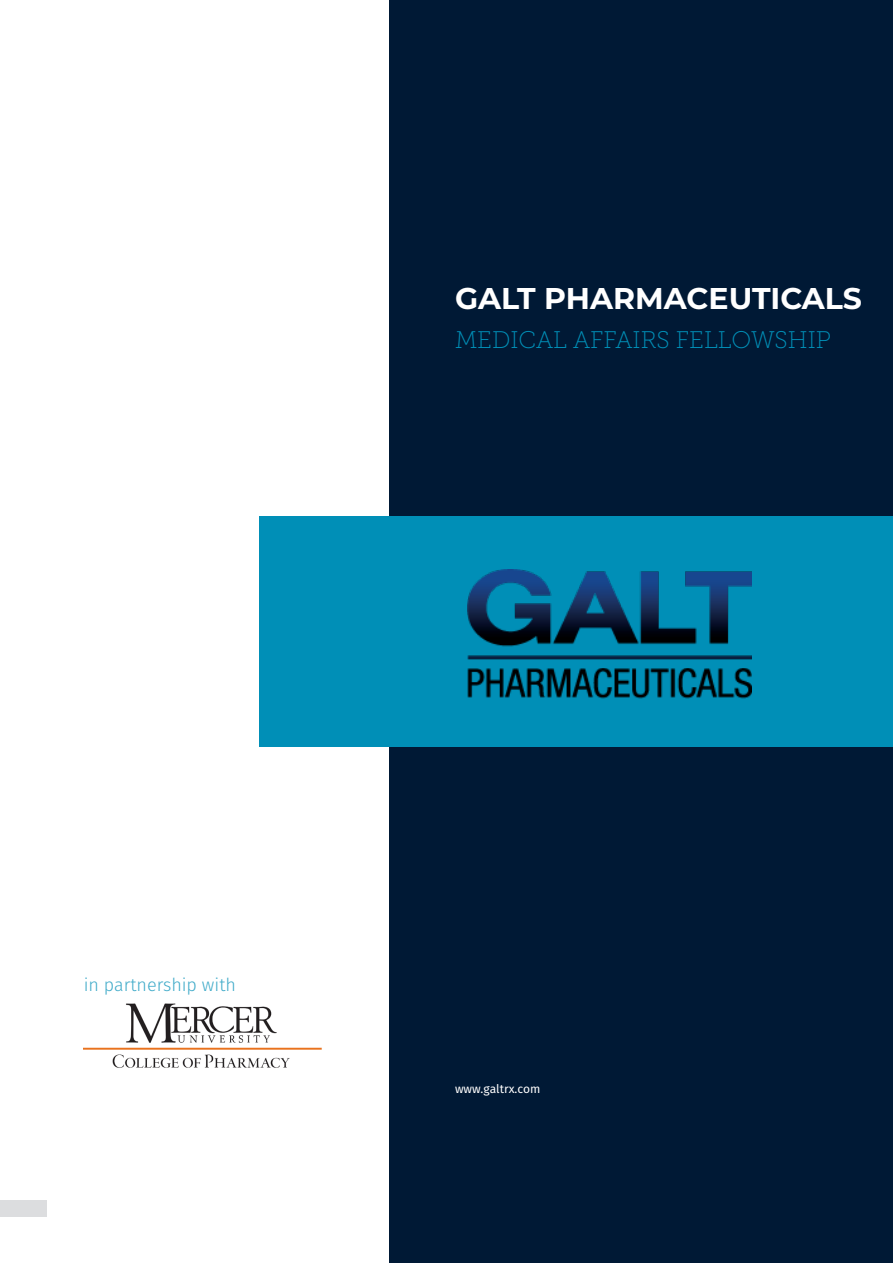
<style>
.page{position:relative;width:893px;height:1263px;background:#fff}
.page>*{position:absolute;margin:0;border:0;box-sizing:border-box;transform-origin:0 0}
.Title_01_Bold{font:700 30px "Montserrat";color:#fff}
.Title_01_Light{font:24px "Museo Slab 100";color:#008fb7}
.t1{font:300 18px "Fira Sans";color:#008fb7}
.t2{font:12px "Fira Sans";color:#fff}
</style>
<div class="page">
<div style="left:390px;top:0;width:503px;height:1263px;background:#001935"></div>
<img style="left:84px;top:1003px;width:238px;height:65px">
<div style="left:0;top:1200px;width:47px;height:17px;background:#dcdddf"></div>
<div style="left:259px;top:516px;width:634px;height:231px;background:#008fb7"></div>
<img style="left:467px;top:570px;width:285px;height:129px">
<p class="Title_01_Bold" style="left:455px;top:277px;width:409px">GALT PHARMACEUTICALS</p>
<p class="Title_01_Light" style="left:455px;top:326px;width:377px">MEDICAL AFFAIRS FELLOWSHIP</p>
<p class="t1" style="left:84px;top:971px;width:154px">in partnership with</p>
<p class="t2" style="left:455px;top:1081px;width:87px">www.galtrx.com</p>
</div>
